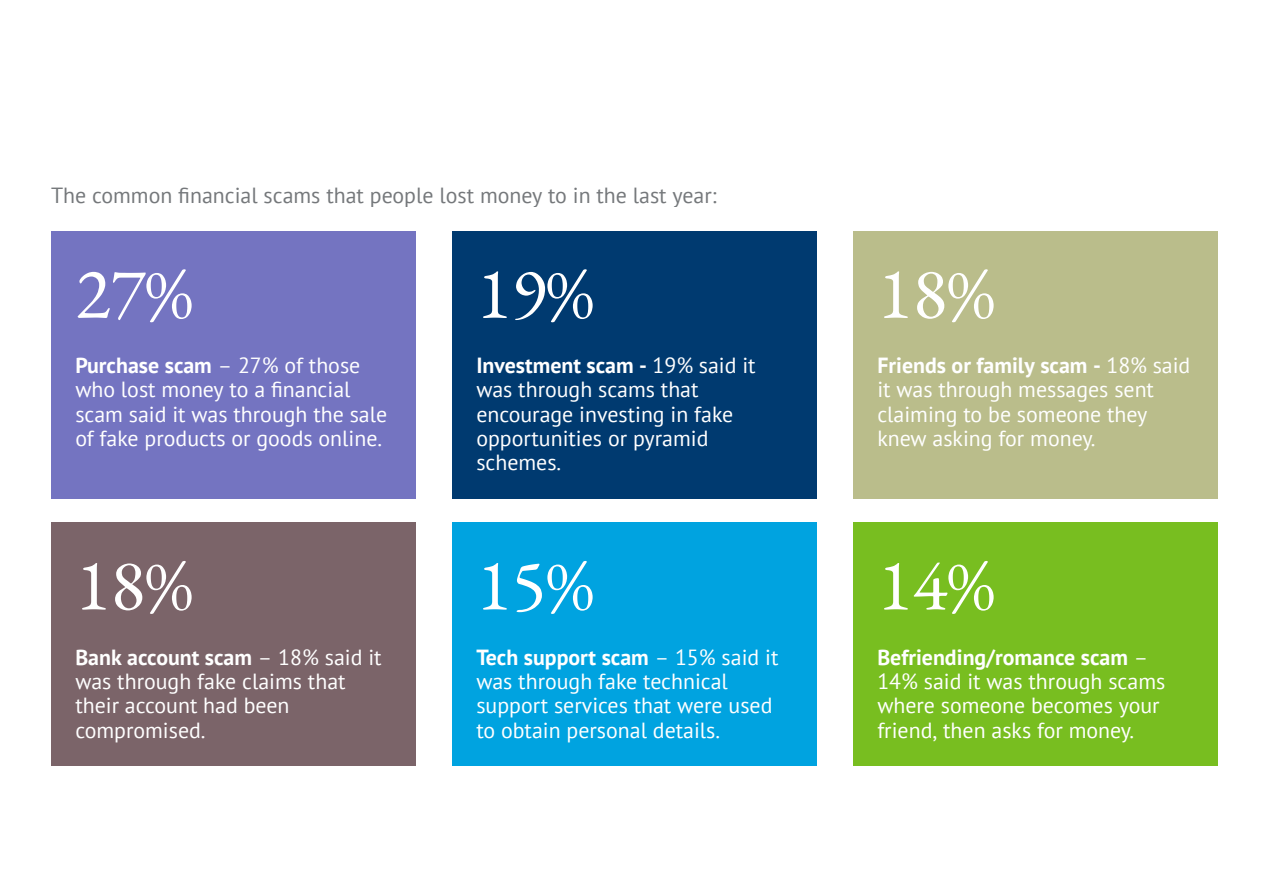
<style>
.page{position:relative;width:1263px;height:893px;background:#fff}
.page>*{position:absolute;margin:0;border:0;box-sizing:border-box;transform-origin:0 0}
.t1{font:72.9px "EB Garamond";color:#fff}
.t2{font:21.9px/24.3px "PT Sans";color:#fff}
.t3{font:21.9px "PT Sans";color:#75787b}
.s1{font-weight:700}
</style>
<div class="page">
<div style="left:51px;top:231px;width:365px;height:267px;background:#7474c1"></div>
<div style="left:452px;top:231px;width:364px;height:267px;background:#003a70"></div>
<div style="left:853px;top:231px;width:364px;height:267px;background:#babd8b"></div>
<div style="left:51px;top:523px;width:365px;height:243px;background:#7b6469"></div>
<div style="left:452px;top:523px;width:364px;height:243px;background:#00a3e0"></div>
<div style="left:853px;top:523px;width:364px;height:243px;background:#78be20"></div>
<p class="t3" style="left:51px;top:181px;width:667px">The common financial scams that people lost money to in the last year:</p>
<h1 class="t1" style="left:75px;top:244px;width:119px">27%</h1>
<p class="t2" style="left:75px;top:353px;width:313px"><span class="s1">Purchase scam</span> – 27% of those who lost money to a financial scam said it was through the sale of fake products or goods online.</p>
<h1 class="t1" style="left:75px;top:536px;width:119px">18%</h1>
<p class="t2" style="left:75px;top:644px;width:308px"><span class="s1">Bank account scam</span> – 18% said it was through fake claims that their account had been compromised.</p>
<h1 class="t1" style="left:476px;top:244px;width:119px">19%</h1>
<p class="t2" style="left:476px;top:353px;width:281px"><span class="s1">Investment scam -</span> 19% said it was through scams that encourage investing in fake opportunities or pyramid schemes.</p>
<h1 class="t1" style="left:476px;top:536px;width:119px">15%</h1>
<p class="t2" style="left:476px;top:644px;width:304px"><span class="s1">Tech support scam</span> – 15% said it was through fake technical support services that were used to obtain personal details.</p>
<h1 class="t1" style="left:877px;top:244px;width:119px">18%</h1>
<p class="t2" style="left:877px;top:353px;width:315px"><span class="s1">Friends or family scam -</span> 18% said it was through messages sent claiming to be someone they knew asking for money.</p>
<h1 class="t1" style="left:877px;top:536px;width:119px">14%</h1>
<p class="t2" style="left:877px;top:644px;width:289px"><span class="s1">Befriending/romance scam</span> –<br>14% said it was through scams where someone becomes your friend, then asks for money.</p>
</div>
